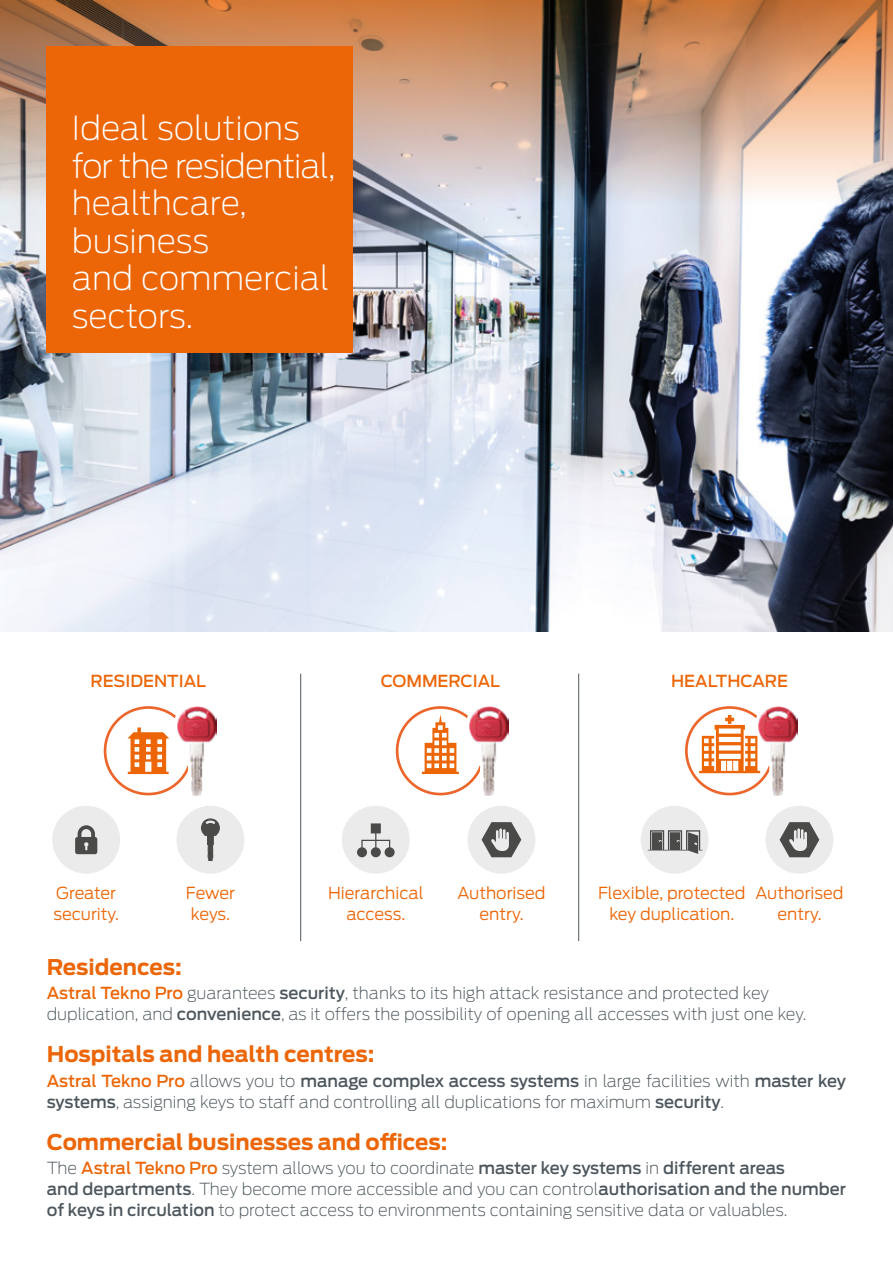
<style>
.page{position:relative;width:893px;height:1263px;background:#fff}
.page>*{position:absolute;margin:0;border:0;box-sizing:border-box;transform-origin:0 0}
.t1{font:200 33px/37.5px "Antenna";color:#fff}
.t2{font:700 21.6px "Antenna";color:#ec6608}
.t3{font:200 16.5px/21px "Antenna";color:#4c565c}
.t4{font:300 16.5px/21px "Antenna";color:#ec6608;text-align:center}
.t5{font:500 16.5px "Antenna";color:#ec6608}
.s1{font-weight:500;color:#ec6608}
.s2{font-weight:500}
</style>
<div class="page">
<div style="left:396px;top:706px;width:89px;height:89px;border:3px solid #ec652a;border-radius:50%"></div>
<svg style="left:422px;top:714px;width:37px;height:60px"></svg>
<div style="left:342px;top:806px;width:68px;height:68px;background:#ebebeb;border-radius:50%"></div>
<svg style="left:357px;top:823px;width:38px;height:34px"></svg>
<div style="left:467px;top:806px;width:68px;height:68px;background:#ebebeb;border-radius:50%"></div>
<svg style="left:469px;top:706px;width:52px;height:168px"></svg>
<div style="left:52px;top:806px;width:68px;height:68px;background:#ebebeb;border-radius:50%"></div>
<svg style="left:75px;top:825px;width:22px;height:29px"></svg>
<div style="left:176px;top:806px;width:68px;height:68px;background:#ebebeb;border-radius:50%"></div>
<div style="left:765px;top:806px;width:68px;height:68px;background:#ebebeb;border-radius:50%"></div>
<div style="left:641px;top:806px;width:68px;height:68px;background:#ebebeb;border-radius:50%"></div>
<svg style="left:648px;top:706px;width:171px;height:168px"></svg>
<img style="left:1px;top:297px;width:892px;height:334px">
<img style="left:1px;top:0;width:892px;height:297px">
<img style="left:0;top:0;width:1px;height:631px">
<div style="left:47px;top:47px;width:306px;height:306px;background:#ec6608"></div>
<hr style="left:578px;top:674px;width:1px;height:267px;background:#4c565c">
<hr style="left:300px;top:674px;width:1px;height:267px;background:#4c565c">
<div style="left:104px;top:706px;width:89px;height:89px;border:3px solid #ec652a;border-radius:50%"></div>
<svg style="left:127px;top:727px;width:42px;height:47px"></svg>
<svg style="left:176px;top:716px;width:44px;height:158px"></svg>
<img style="left:177px;top:706px;width:39px;height:89px">
<h1 class="t1" style="left:72px;top:109px;width:265px">Ideal solutions for the residential, healthcare, business<br>and commercial sectors.</h1>
<p class="t5" style="left:91px;top:670px;width:117px">RESIDENTIAL</p>
<p class="t4" style="left:53px;top:883px;width:67px;text-align:left">Greater security.</p>
<p class="t4" style="left:186px;top:883px;width:51px">Fewer keys.</p>
<h2 class="t2" style="left:47px;top:952px;width:137px">Residences:</h2>
<p class="t5" style="left:381px;top:670px;width:121px">COMMERCIAL</p>
<p class="t5" style="left:671px;top:670px;width:118px">HEALTHCARE</p>
<p class="t4" style="left:328px;top:883px;width:97px">Hierarchical access.</p>
<p class="t4" style="left:457px;top:883px;width:89px">Authorised entry.</p>
<p class="t4" style="left:598px;top:883px;width:149px">Flexible, protected key duplication.</p>
<p class="t4" style="left:755px;top:883px;width:89px">Authorised entry.</p>
<p class="t3" style="left:47px;top:982px;width:761px"><span class="s1">Astral Tekno Pro</span> guarantees <span class="s2">security</span>, thanks to its high attack resistance and protected key duplication, and <span class="s2">convenience</span>, as it offers the possibility of opening all accesses with just one key.</p>
<h2 class="t2" style="left:47px;top:1039px;width:329px">Hospitals and health centres:</h2>
<p class="t3" style="left:47px;top:1070px;width:801px"><span class="s1">Astral Tekno Pro</span> allows you to <span class="s2">manage complex access systems</span> in large facilities with <span class="s2">master key systems</span>, assigning keys to staff and controlling all duplications for maximum <span class="s2">security</span>.</p>
<h2 class="t2" style="left:47px;top:1127px;width:402px">Commercial businesses and offices:</h2>
<p class="t3" style="left:47px;top:1157px;width:801px">The <span class="s1">Astral Tekno Pro</span> system allows you to coordinate <span class="s2">master key systems</span> in <span class="s2">different areas<br>and departments</span>. They become more accessible and you can control<span class="s2">authorisation and the number of keys in circulation</span> to protect access to environments containing sensitive data or valuables.</p>
</div>
